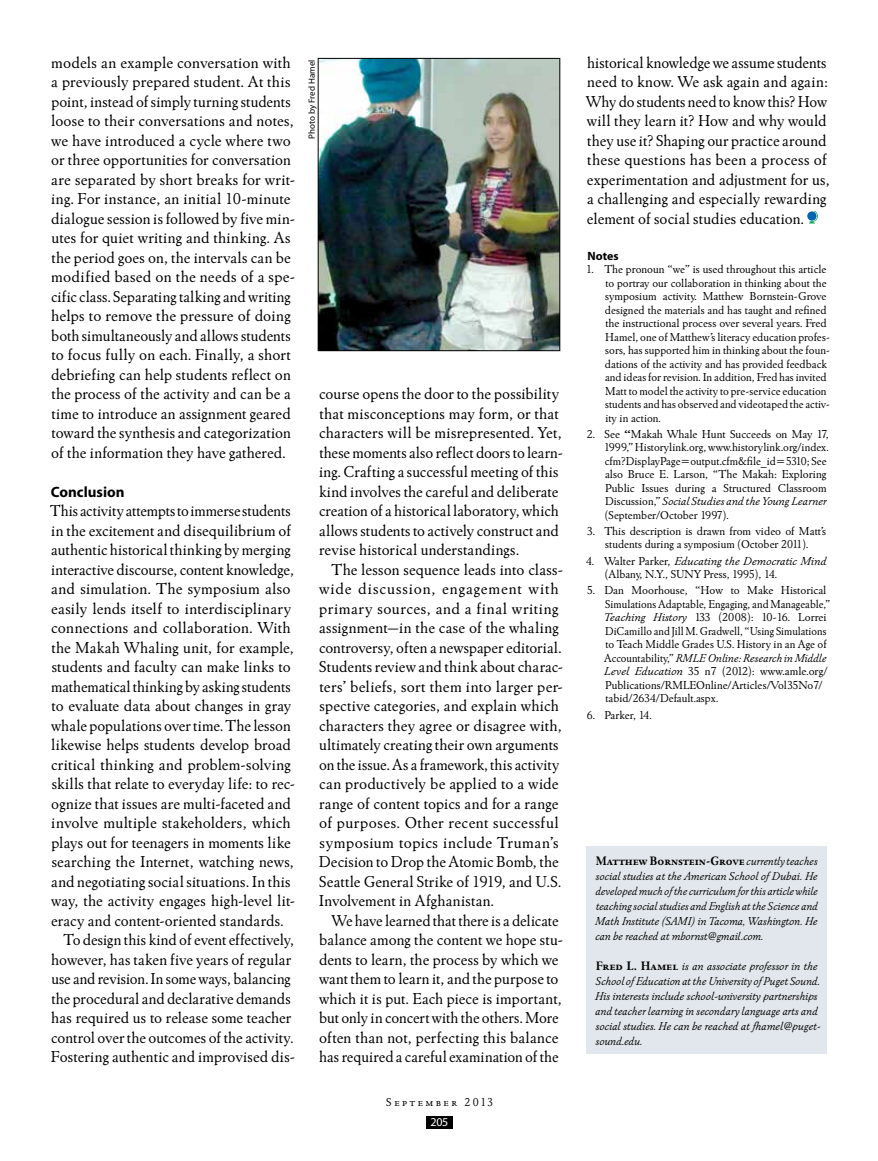
<style>
.page{position:relative;width:878px;height:1161px;background:#fff}
.page>*{position:absolute;margin:0;border:0;box-sizing:border-box;transform-origin:0 0}
.t1{font:16.5px/19.5px "Winchester New ITC";letter-spacing:.005em;color:#000}
.t2{font:700 15px "Myriad Pro";color:#000}
.t3{font:12.75px "Winchester New ITC Bold SC";letter-spacing:-.005em;color:#000;scale:.94 1}
.t4{font:12px/13.5px "Winchester New ITC";color:#000}
.t5{font:12px/15px "Winchester New ITC Book Italic OS";color:#000;text-align:justify}
.t6{font:12px "Winchester New ITC Book SC";letter-spacing:.21em;color:#000}
.t7{font:700 12px "Myriad Pro";color:#000}
.t8{font:12px "Myriad Pro";color:#fff}
.t9{font:9px "Myriad Pro";color:#000}
.s1{font-family:"Winchester New ITC"}
.s2{font-weight:700}
.s3{font-style:italic}
.s4{font-family:"Winchester New ITC Book Italic OS";font-size:12px}
.s5{font-family:"Winchester New ITC Bold SC";font-size:12.75px}
</style>
<div class="page">
<div style="left:426px;top:1117px;width:26px;height:12px;background:#000"></div>
<svg style="left:809px;top:211px;width:9px;height:12px"></svg>
<div style="left:807px;top:211px;width:9px;height:10px;background:#0066b3;border-radius:50%"></div>
<div style="left:586px;top:846px;width:241px;height:208px;background:#e1e7ec"></div>
<img style="left:320px;top:60px;width:238px;height:289px">
<div style="left:318px;top:58px;width:242px;height:293px;border:1px solid #000"></div>
<p class="t1" style="left:51px;top:52px;width:246px">models an example conversation with a previously prepared student. At this point, instead of simply turning students loose to their conversations and notes, we have introduced a cycle where two or three opportunities for conversation are separated by short breaks for writ&shy;ing. For instance, an initial 10-minute dialogue session is followed by five min&shy;utes for quiet writing and thinking. As the period goes on, the intervals can be modified based on the needs of a spe&shy;cific class. Separating talking and writing helps to remove the pressure of doing both simultaneously and allows students to focus fully on each. Finally, a short debriefing can help students reflect on the process of the activity and can be a time to introduce an assignment geared toward the synthesis and categorization of the information they have gathered.</p>
<p class="t2" style="left:51px;top:483px;width:75px">Conclusion</p>
<p class="t1" style="left:50px;top:501px;width:242px">This activity attempts to immerse students</p>
<p class="t1" style="left:51px;top:520px;width:241px">in the excitement and disequilibrium of</p>
<p class="t1" style="left:51px;top:540px;width:241px">authentic historical thinking by merging</p>
<p class="t1" style="left:51px;top:559px;width:244px">interactive discourse, content knowledge,</p>
<p class="t1" style="left:51px;top:579px;width:241px">and simulation. The symposium also</p>
<p class="t1" style="left:51px;top:598px;width:242px">easily lends itself to interdisciplinary</p>
<p class="t1" style="left:51px;top:618px;width:241px">connections and collaboration. With</p>
<p class="t1" style="left:51px;top:637px;width:244px">the Makah Whaling unit, for example,</p>
<p class="t1" style="left:52px;top:657px;width:240px">students and faculty can make links to</p>
<p class="t1" style="left:51px;top:676px;width:241px">mathematical thinking by asking students</p>
<p class="t1" style="left:51px;top:696px;width:241px">to evaluate data about changes in gray</p>
<p class="t1" style="left:51px;top:715px;width:241px">whale populations over time. The lesson</p>
<p class="t1" style="left:51px;top:735px;width:241px">likewise helps students develop broad</p>
<p class="t1" style="left:51px;top:754px;width:241px">critical thinking and problem-solving</p>
<p class="t1" style="left:52px;top:774px;width:245px">skills that relate to everyday life: to rec-</p>
<p class="t1" style="left:51px;top:793px;width:241px">ognize that issues are multi-faceted and</p>
<p class="t1" style="left:51px;top:813px;width:241px">involve multiple stakeholders, which</p>
<p class="t1" style="left:51px;top:832px;width:241px">plays out for teenagers in moments like</p>
<p class="t1" style="left:52px;top:852px;width:244px">searching the Internet, watching news,</p>
<p class="t1" style="left:51px;top:871px;width:241px">and negotiating social situations. In this</p>
<p class="t1" style="left:51px;top:891px;width:245px">way, the activity engages high-level lit-</p>
<p class="t1" style="left:51px;top:910px;width:234px">eracy and content-oriented standards.</p>
<p class="t1" style="left:64px;top:930px;width:232px">To design this kind of event effectively,</p>
<p class="t1" style="left:51px;top:949px;width:242px">however, has taken five years of regular</p>
<p class="t1" style="left:51px;top:969px;width:241px">use and revision. In some ways, balancing</p>
<p class="t1" style="left:51px;top:988px;width:241px">the procedural and declarative demands</p>
<p class="t1" style="left:51px;top:1008px;width:242px">has required us to release some teacher</p>
<p class="t1" style="left:51px;top:1027px;width:244px">control over the outcomes of the activity.</p>
<p class="t1" style="left:51px;top:1047px;width:246px">Fostering authentic and improvised dis-</p>
<p class="t9" style="left:307px;top:139px;width:81px;rotate:-90deg">Photo by Fred Hamel</p>
<p class="t1" style="left:319px;top:384px;width:245px">course opens the door to the possibility that misconceptions may form, or that characters will be misrepresented. Yet, these moments also reflect doors to learn&shy;ing. Crafting a successful meeting of this kind involves the careful and deliberate creation of a historical laboratory, which allows students to actively construct and revise historical understandings.</p>
<p class="t1" style="left:319px;top:559px;width:246px;text-indent:13px">The lesson sequence leads into class&shy;wide discussion, engagement with primary sources, and a final writing assignment—in the case of the whaling controversy, often a newspaper editorial.<br>Students review and think about charac&shy;ters’ beliefs, sort them into larger per&shy;spective categories, and explain which characters they agree or disagree with, ultimately creating their own arguments on the issue. As a framework, this activity can productively be applied to a wide range of content topics and for a range of purposes. Other recent successful symposium topics include Truman’s Decision to Drop the Atomic Bomb, the Seattle General Strike of 1919, and U.S.<br>Involvement in Afghanistan.</p>
<p class="t1" style="left:319px;top:910px;width:245px;text-align:center">We have learned that there is a delicate balance among the content we hope stu&shy;dents to learn, the process by which we want them to learn it, and the purpose to which it is put. Each piece is important, but only in concert with the others. More often than not, perfecting this balance has required a careful examination of the</p>
<p class="t6" style="left:386px;top:1095px;width:108px">September <span class="s1">2013</span></p>
<p class="t8" style="left:430px;top:1116px;width:19px">205</p>
<p class="t1" style="left:586px;top:52px;width:245px">historical knowledge we assume students need to know. We ask again and again:<br>Why do students need to know this? How will they learn it? How and why would they use it? Shaping our practice around these questions has been a process of experimentation and adjustment for us, a challenging and especially rewarding element of social studies education.</p>
<p class="t7" style="left:587px;top:249px;width:33px">Notes</p>
<p class="t4" style="left:605px;top:262px;width:226px;text-indent:-19px">1. The pronoun “we” is used throughout this article to portray our collaboration in thinking about the symposium activity. Matthew Bornstein-Grove designed the materials and has taught and refined the instructional process over several years. Fred Hamel, one of Matthew’s literacy education profes&shy;sors, has supported him in thinking about the foun&shy;dations of the activity and has provided feedback and ideas for revision. In addition, Fred has invited Matt to model the activity to pre-service education students and has observed and videotaped the activ&shy;ity in action.</p>
<p class="t4" style="left:604px;top:427px;width:226px;text-indent:-17px">2. See <span class="s2">“</span>Makah Whale Hunt Succeeds on May 17, 1999,” Historylink.org, www.historylink.org/index. cfm?DisplayPage=output.cfm&amp;file_id=5310; See also Bruce E. Larson, “The Makah: Exploring Public Issues during a Structured Classroom Discussion,” <span class="s3">Social Studies and the Young Learner </span>(September/October 1997).</p>
<p class="t4" style="left:586px;top:524px;width:241px;text-align:center">3. This description is drawn from video of Matt’s students during a symposium (October 2011).</p>
<p class="t4" style="left:605px;top:554px;width:223px;text-indent:-19px">4. Walter Parker, <span class="s3">Educating the Democratic Mind </span>(Albany, N.Y., SUNY Press, 1995), 14.</p>
<p class="t4" style="left:603px;top:583px;width:228px;text-indent:-17px">5. Dan Moorhouse, “How to Make Historical Simulations Adaptable, Engaging, and Manageable,” <span class="s3">Teaching History</span> 133 (2008): 10-16. Lorrei DiCamillo and Jill M. Gradwell, “Using Simulations to Teach Middle Grades U.S. History in an Age of Accountability,” <span class="s3">RMLE Online: Research in Middle Level Education</span> 35 n7 (2012): www.amle.org/ Publications/RMLEOnline/Articles/Vol35No7/ tabid/2634/Default.aspx.</p>
<p class="t4" style="left:586px;top:708px;width:66px">6. Parker, 14.</p>
<p class="t3" style="left:595px;top:853px;width:237px">Matthew Bornstein-Grove <span class="s4">currently teaches</span></p>
<p class="t5" style="left:595px;top:868px;width:224px">social studies at the American School of Dubai. He developed much of the curriculum for this article while teaching social studies and English at the Science and Math Institute (SAMI) in Tacoma, Washington. He can be reached at mbornst@gmail.com.</p>
<p class="t5" style="left:595px;top:958px;width:227px;text-align:left"><span class="s5">Fred L. Hamel</span> is an associate professor in the School of Education at the University of Puget Sound.<br>His interests include school-university partnerships and teacher learning in secondary language arts and social studies. He can be reached at fhamel@puget&shy;sound.edu.</p>
</div>
